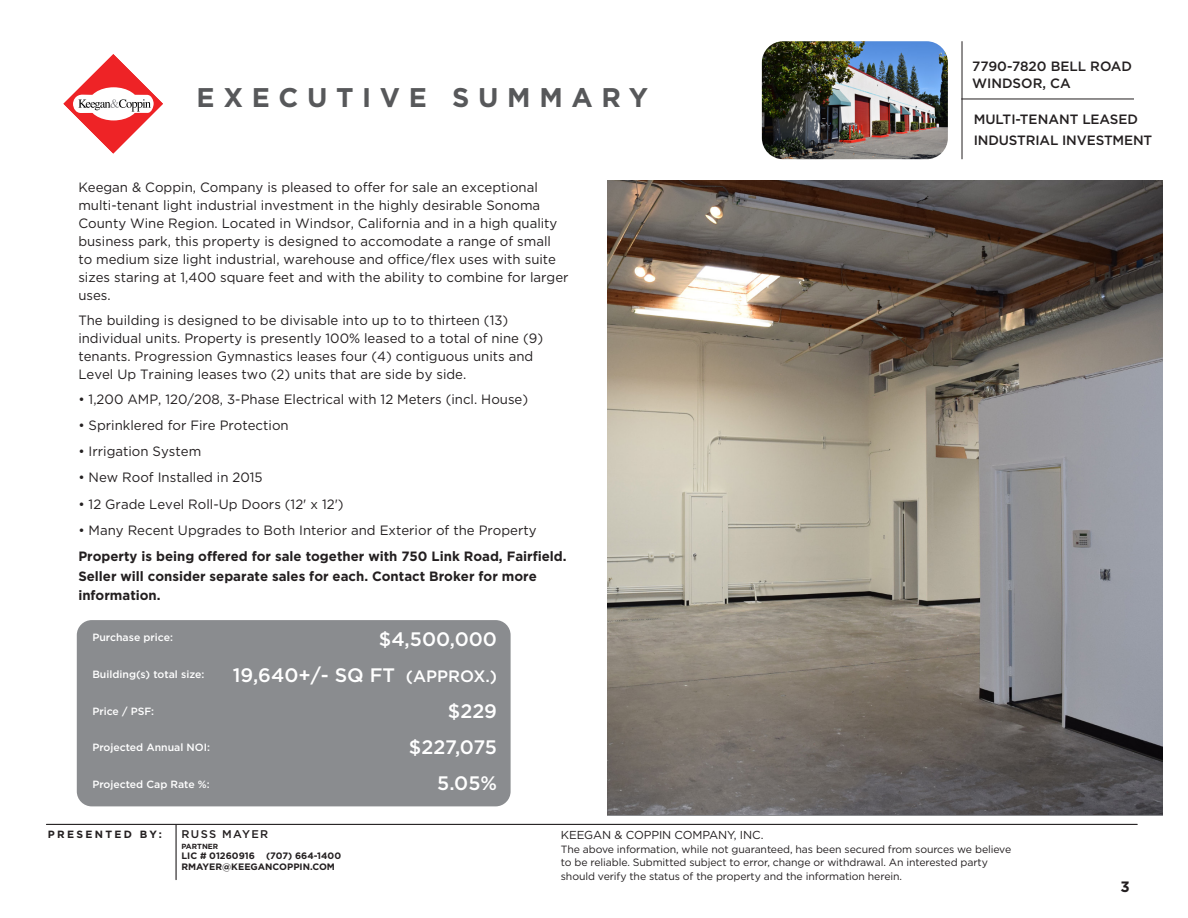
<style>
.page{position:relative;width:1188px;height:918px;background:#fff}
.page>*{position:absolute;margin:0;border:0;box-sizing:border-box;transform-origin:0 0}
.t1{font:700 27px "Gotham";letter-spacing:.32em;color:#57585a}
.t2{font:500 19.5px/36px "Gotham";color:#fff;text-align:right}
.t3{font:700 15px "Gotham";color:#231f20}
.t4{font:13.5px/18px "Gotham";color:#231f20}
.t5{font:700 13.5px/19.5px "Gotham";color:#231f20}
.t6{font:500 13.5px/16.2px "Gotham";letter-spacing:-.01em;color:#231f20}
.t7{font:11.55px "Gotham";letter-spacing:-.01em;color:#231f20}
.t8{font:500 11.1px "Gotham";letter-spacing:.12em;color:#231f20}
.t9{font:10.5px/13.5px "Gotham";letter-spacing:-.01em;color:#231f20}
.t10{font:500 10.5px "Gotham";color:#fff}
.t11{font:700 10.5px "Gotham";letter-spacing:.22em;color:#231f20}
.t12{font:700 9.3px/10.5px "Gotham";color:#231f20}
.t13{font:700 7.5px "Gotham";color:#231f20}
.s1{font-size:16.5px}
</style>
<div class="page">
<svg style="left:63px;top:54px;width:100px;height:100px"></svg>
<hr style="left:176px;top:825px;width:1px;height:55px;background:#231f20">
<hr style="left:46px;top:824px;width:1091px;height:1px;background:#231f20">
<hr style="left:962px;top:41px;width:1px;height:118px;background:#231f20">
<hr style="left:961px;top:99px;width:173px;height:1px;background:#231f20">
<img style="left:762px;top:41px;width:186px;height:118px">
<img style="left:607px;top:180px;width:556px;height:635px">
<div style="left:77px;top:620px;width:434px;height:186px;background:#8a8c8f;border-radius:15px"></div>
<h1 class="t1" style="left:197px;top:80px;width:453px">EXECUTIVE SUMMARY</h1>
<p class="t4" style="left:78px;top:178px;width:492px">Keegan &amp; Coppin, Company is pleased to offer for sale an exceptional multi-tenant light industrial investment in the highly desirable Sonoma County Wine Region. Located in Windsor, California and in a high quality business park, this property is designed to accomodate a range of small<br>to medium size light industrial, warehouse and office/flex uses with suite sizes staring at 1,400 square feet and with the ability to combine for larger uses.</p>
<p class="t4" style="left:78px;top:311px;width:466px">The building is designed to be divisable into up to to thirteen (13) individual units. Property is presently 100% leased to a total of nine (9) tenants. Progression Gymnastics leases four (4) contiguous units and Level Up Training leases two (2) units that are side by side.</p>
<p class="t4" style="left:78px;top:390px;width:451px">• 1,200 AMP, 120/208, 3-Phase Electrical with 12 Meters (incl. House)</p>
<p class="t4" style="left:78px;top:416px;width:212px">• Sprinklered for Fire Protection</p>
<p class="t4" style="left:78px;top:442px;width:124px">• Irrigation System</p>
<p class="t4" style="left:78px;top:468px;width:186px">• New Roof Installed in 2015</p>
<p class="t4" style="left:78px;top:495px;width:267px">• 12 Grade Level Roll-Up Doors (12' x 12')</p>
<p class="t4" style="left:78px;top:521px;width:460px">• Many Recent Upgrades to Both Interior and Exterior of the Property</p>
<p class="t5" style="left:78px;top:547px;width:490px">Property is being offered for sale together with 750 Link Road, Fairfield.<br>Seller will consider separate sales for each. Contact Broker for more information.</p>
<p class="t10" style="left:92px;top:630px;width:82px">Purchase price:</p>
<p class="t10" style="left:92px;top:667px;width:113px">Building(s) total size:</p>
<p class="t10" style="left:92px;top:704px;width:63px">Price / PSF:</p>
<p class="t10" style="left:92px;top:741px;width:119px">Projected Annual NOI:</p>
<p class="t10" style="left:92px;top:777px;width:119px">Projected Cap Rate %:</p>
<h2 class="t2" style="left:233px;top:621px;width:266px">$4,500,000<br>19,640+/- SQ FT <span class="s1">(APPROX.) </span>$229<br>$227,075<br>5.05%</h2>
<p class="t6" style="left:972px;top:58px;width:161px">7790-7820 BELL ROAD<br>WINDSOR, CA</p>
<p class="t6" style="left:974px;top:108px;width:180px;line-height:21px">MULTI-TENANT LEASED<br>INDUSTRIAL INVESTMENT</p>
<p class="t8" style="left:181px;top:827px;width:88px">RUSS MAYER</p>
<p class="t13" style="left:181px;top:841px;width:38px">PARTNER</p>
<p class="t12" style="left:181px;top:851px;width:161px">LIC # 01260916 (707) 664-1400<br>RMAYER@KEEGANCOPPIN.COM</p>
<p class="t11" style="left:48px;top:828px;width:116px">PRESENTED BY:</p>
<p class="t7" style="left:561px;top:828px;width:204px">KEEGAN &amp; COPPIN COMPANY, INC.</p>
<p class="t9" style="left:561px;top:842px;width:452px">The above information, while not guaranteed, has been secured from sources we believe to be reliable. Submitted subject to error, change or withdrawal. An interested party should verify the status of the property and the information herein.</p>
<p class="t3" style="left:1120px;top:876px;width:11px">3</p>
</div>
